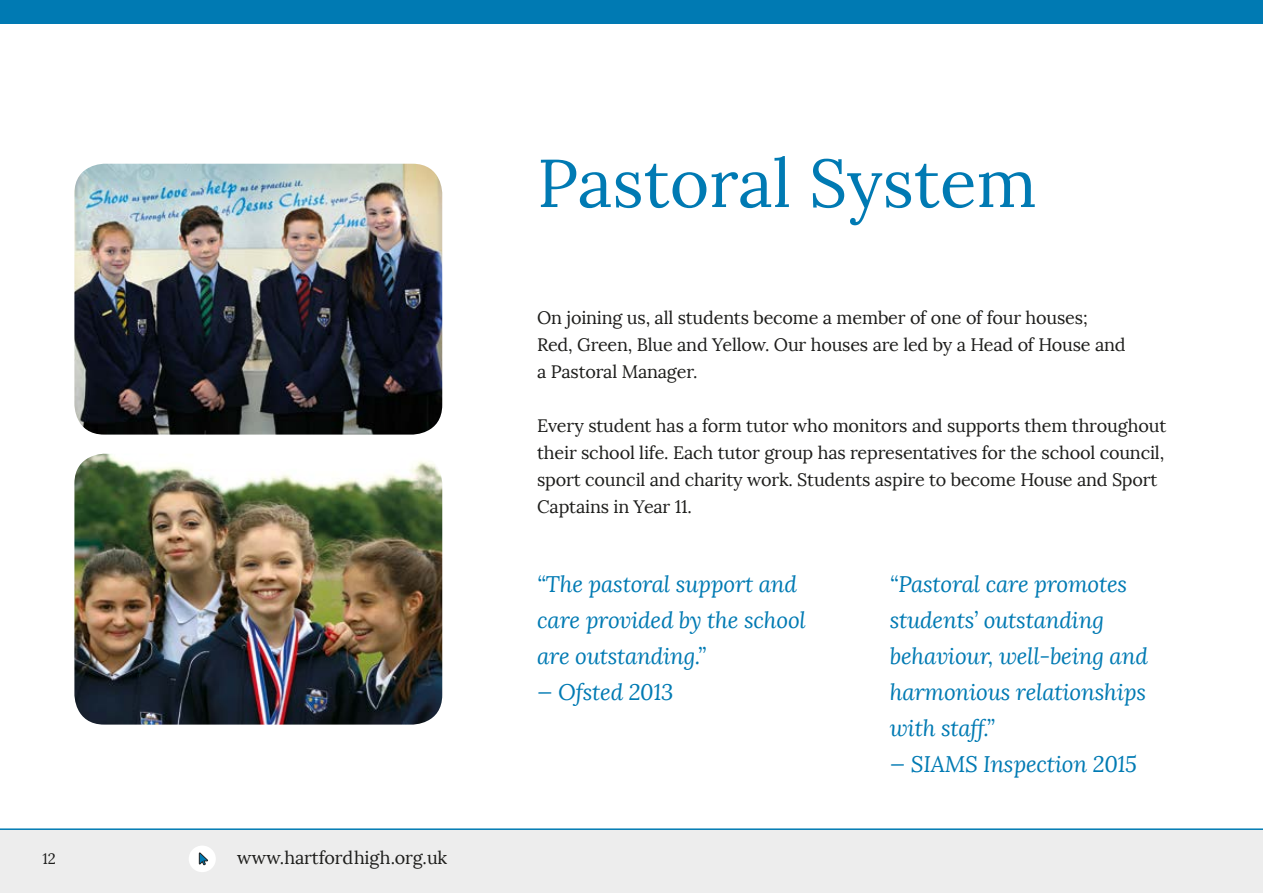
<style>
.page{position:relative;width:1263px;height:893px;background:#fff}
.page>*{position:absolute;margin:0;border:0;box-sizing:border-box;transform-origin:0 0}
.t1{font:67.5px "Lora";color:#007ab3}
.Quote_Speechbubble{font:italic 22.5px/36px "Lora";letter-spacing:-.01em;color:#007ab3}
.body{font:18px/27px "Lora";letter-spacing:-.01em;color:#1d1d1b}
.t2{font:15px "Lora";color:#1d1d1b}
</style>
<div class="page">
<img style="left:74px;top:164px;width:368px;height:271px">
<img style="left:74px;top:454px;width:368px;height:271px">
<div style="left:0;top:829px;width:1263px;height:64px;background:#ededed"></div>
<div style="left:189px;top:846px;width:27px;height:26px;background:#fff;border-radius:50%"></div>
<svg style="left:199px;top:852px;width:9px;height:13px"></svg>
<hr style="left:0;top:828px;width:1263px;height:2px;background:#007ab3">
<div style="left:0;top:0;width:1263px;height:23px;background:#007ab3"></div>
<p class="t2" style="left:43px;top:849px;width:15px">12</p>
<p class="body" style="left:237px;top:844px;width:212px">www.hartfordhigh.org.uk</p>
<h1 class="t1" style="left:537px;top:142px;width:501px">Pastoral System</h1>
<p class="body" style="left:537px;top:304px;width:590px">On joining us, all students become a member of one of four houses;<br>Red, Green, Blue and Yellow. Our houses are led by a Head of House and a Pastoral Manager.</p>
<p class="body" style="left:537px;top:412px;width:631px">Every student has a form tutor who monitors and supports them throughout their school life. Each tutor group has representatives for the school council, sport council and charity work. Students aspire to become House and Sport Captains in Year 11.</p>
<p class="Quote_Speechbubble" style="left:537px;top:566px;width:270px">“The pastoral support and care provided by the school are outstanding.”</p>
<p class="Quote_Speechbubble" style="left:537px;top:674px;width:138px">— Ofsted 2013</p>
<p class="Quote_Speechbubble" style="left:890px;top:566px;width:259px">“Pastoral care promotes students’ outstanding behaviour, well-being and harmonious relationships with staff.”</p>
<p class="Quote_Speechbubble" style="left:890px;top:746px;width:249px">— SIAMS Inspection 2015</p>
</div>
